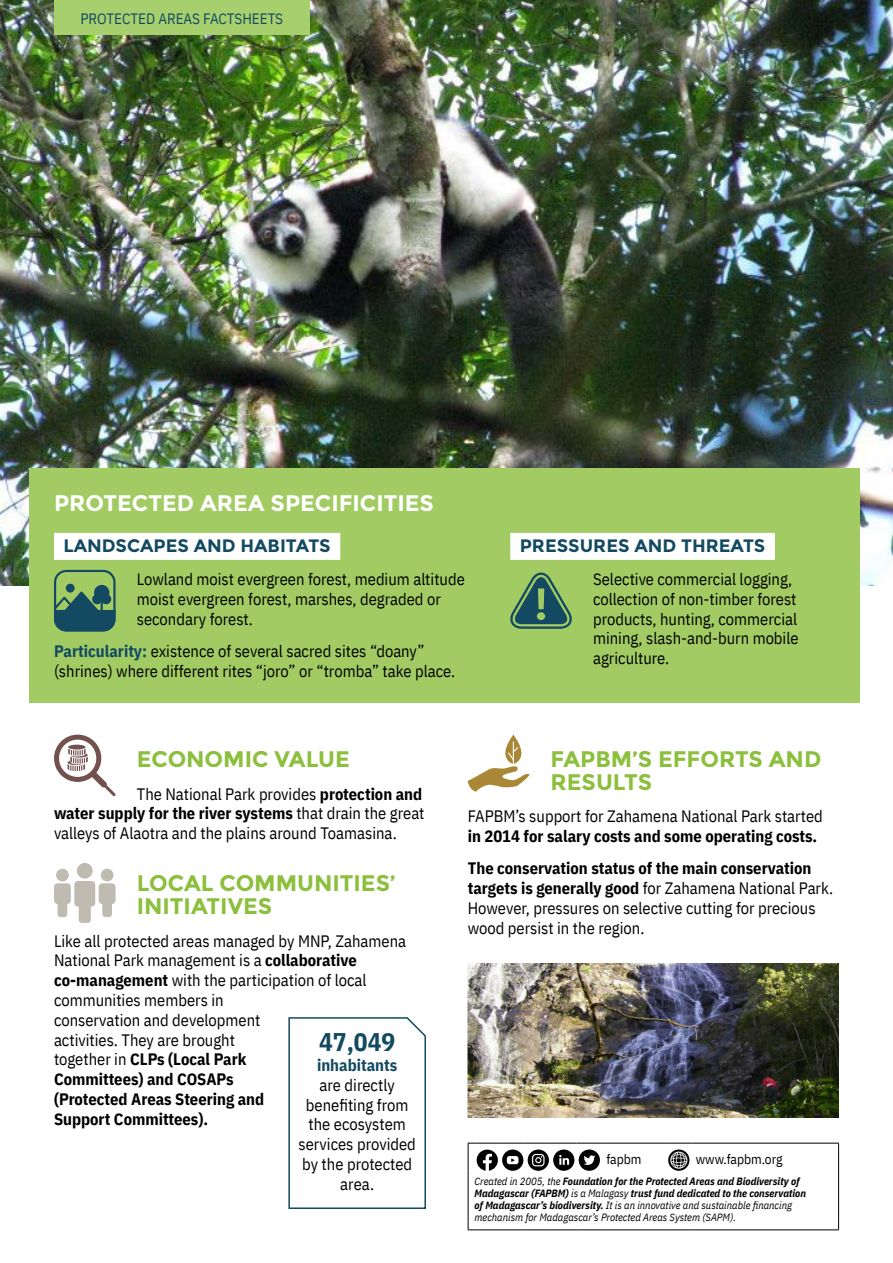
<style>
.page{position:relative;width:893px;height:1263px;background:#fff}
.page>*{position:absolute;margin:0;border:0;box-sizing:border-box;transform-origin:0 0}
.texte{font:700 25.5px "IBM Plex Sans Cond";color:#134a61}
.titre{font:700 22.5px/22.5px "Montserrat";color:#8bbf3c}
.titre-2{font:700 22.5px "Montserrat";color:#fff}
.texte-2{font:700 22.5px/22.5px "Montserrat";color:#8bbf3c}
.sous-titre_encadré{font:700 18px "Montserrat";color:#134a61}
.texte-3{font:16.5px/19.8px "IBM Plex Sans Cond";color:#000}
.t1{font:15px "IBM Plex Sans Cond";color:#134a61}
.t2{font:13.5px "IBM Plex Sans Cond";color:#000}
.texte_FAPBM{font:italic 700 10.5px/12px "IBM Plex Sans Cond";color:#000}
.s1{font-weight:700;color:#134a61}
.s2{font-weight:700}
.s3{font-weight:400}
</style>
<div class="page">
<img style="left:0;top:0;width:893px;height:585px">
<svg style="left:468px;top:735px;width:61px;height:57px"></svg>
<div style="left:30px;top:468px;width:830px;height:235px;background:#a2cc63"></div>
<svg style="left:54px;top:735px;width:62px;height:61px"></svg>
<div style="left:510px;top:533px;width:265px;height:27px;background:#fff"></div>
<div style="left:54px;top:533px;width:286px;height:27px;background:#fff"></div>
<div style="left:77px;top:863px;width:16px;height:16px;background:#c0bbb1;border-radius:50%"></div>
<svg style="left:74px;top:881px;width:21px;height:42px"></svg>
<div style="left:56px;top:869px;width:13px;height:12px;background:#c0bbb1;border-radius:50%"></div>
<div style="left:54px;top:883px;width:17px;height:21px;background:#c0bbb1;border-radius:4px"></div>
<div style="left:58px;top:891px;width:9px;height:26px;background:#c0bbb1;border-radius:3px"></div>
<div style="left:101px;top:869px;width:12px;height:12px;background:#c0bbb1;border-radius:50%"></div>
<div style="left:99px;top:883px;width:17px;height:21px;background:#c0bbb1;border-radius:4px"></div>
<div style="left:102px;top:891px;width:10px;height:26px;background:#c0bbb1;border-radius:3px"></div>
<svg style="left:54px;top:570px;width:62px;height:61px"></svg>
<svg style="left:510px;top:572px;width:62px;height:57px"></svg>
<svg style="left:288px;top:1017px;width:138px;height:192px"></svg>
<img style="left:468px;top:963px;width:371px;height:155px">
<div style="left:54px;top:0;width:256px;height:34px;background:#a8cf6d"></div>
<hr style="left:602px;top:1143px;width:64px;height:1px;background:#000">
<hr style="left:692px;top:1143px;width:147px;height:1px;background:#000">
<svg style="left:838px;top:1143px;width:1px;height:28px"></svg>
<hr style="left:468px;top:1171px;width:1px;height:50px;background:#000">
<hr style="left:838px;top:1171px;width:1px;height:50px;background:#000">
<svg style="left:468px;top:1221px;width:134px;height:9px"></svg>
<hr style="left:602px;top:1229px;width:64px;height:1px;background:#000">
<svg style="left:666px;top:1229px;width:26px;height:1px"></svg>
<hr style="left:692px;top:1229px;width:147px;height:1px;background:#000">
<svg style="left:468px;top:1143px;width:134px;height:28px"></svg>
<svg style="left:666px;top:1143px;width:26px;height:28px"></svg>
<p class="t1" style="left:80px;top:8px;width:204px">PROTECTED AREAS FACTSHEETS</p>
<p class="titre-2" style="left:54px;top:489px;width:381px">PROTECTED AREA SPECIFICITIES</p>
<p class="sous-titre_encadré" style="left:64px;top:535px;width:269px">LANDSCAPES AND HABITATS</p>
<p class="texte-3" style="left:137px;top:568px;width:330px">Lowland moist evergreen forest, medium altitude moist evergreen forest, marshes, degraded or secondary forest.</p>
<p class="texte-3" style="left:54px;top:640px;width:403px"><span class="s1">Particularity:</span> existence of several sacred sites “doany” (shrines) where different rites “joro” or “tromba” take place.</p>
<p class="sous-titre_encadré" style="left:520px;top:535px;width:247px">PRESSURES AND THREATS</p>
<p class="texte-3" style="left:593px;top:568px;width:207px">Selective commercial logging, collection of non-timber forest products, hunting, commercial mining, slash-and-burn mobile agriculture.</p>
<p class="titre" style="left:137px;top:748px;width:214px">ECONOMIC VALUE</p>
<p class="texte-3" style="left:54px;top:782px;width:372px;text-indent:83px">The National Park provides <span class="s2">protection and water supply for the river systems</span> that drain the great valleys of Alaotra and the plains around Toamasina.</p>
<p class="titre" style="left:137px;top:872px;width:260px">LOCAL COMMUNITIES’<br>INITIATIVES</p>
<p class="texte-3" style="left:54px;top:929px;width:354px">Like all protected areas managed by MNP, Zahamena National Park management is a <span class="s2">collaborative co-management</span> with the participation of local communities members in<br>conservation and development<br>activities. They are brought<br>together in <span class="s2">CLPs (Local Park<br>Committees) and COSAPs<br>(Protected Areas Steering and<br>Support Committees).</span></p>
<p class="texte" style="left:319px;top:1022px;width:78px">47,049</p>
<p class="texte-3" style="left:298px;top:1054px;width:119px;text-align:center"><span class="s1">inhabitants<br></span>are directly benefiting from the ecosystem services provided by the protected area.</p>
<p class="texte-2" style="left:551px;top:748px;width:272px">FAPBM’S EFFORTS AND<br>RESULTS</p>
<p class="texte-3" style="left:468px;top:805px;width:357px">FAPBM’s support for Zahamena National Park started <span class="s2">in 2014 for salary costs and some operating costs.</span></p>
<p class="texte-3" style="left:468px;top:857px;width:367px"><span class="s2">The conservation status of the main conservation targets is generally good</span> for Zahamena National Park.<br>However, pressures on selective cutting for precious wood persist in the region.</p>
<p class="t2" style="left:606px;top:1149px;width:37px">fapbm</p>
<p class="t2" style="left:696px;top:1149px;width:88px">www.fapbm.org</p>
<p class="texte_FAPBM" style="left:474px;top:1175px;width:333px"><span class="s3">Created in 2005, the</span> Foundation for the Protected Areas and Biodiversity of Madagascar (FAPBM) <span class="s3">is a Malagasy</span> trust fund dedicated to the conservation of Madagascar’s biodiversity. <span class="s3">It is an innovative and sustainable financing mechanism for Madagascar’s Protected Areas System (SAPM).</span></p>
</div>
